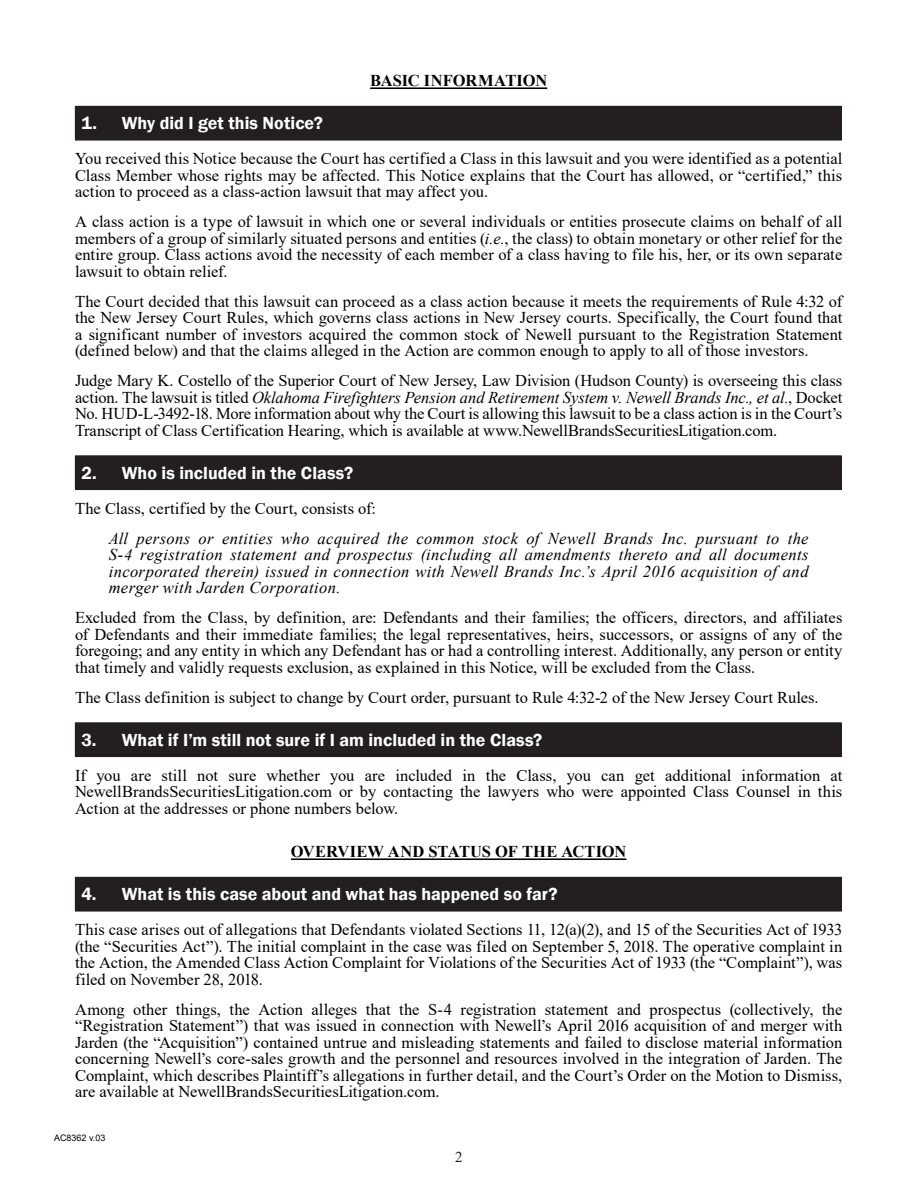
<style>
.page{position:relative;width:918px;height:1188px;background:#fff}
.page>*{position:absolute;margin:0;border:0;box-sizing:border-box;transform-origin:0 0}
.t1{font:600 18px "Franklin Gothic";color:#fff}
.Body_Copy{font:16.5px/16.5px "Times New Roman";color:#000;text-align:justify}
.Body_Copy-2{font:italic 16.5px/16.5px "Times New Roman";letter-spacing:.02em;color:#000;text-align:justify}
.Body_Copy-3{font:700 16.5px "Times New Roman";letter-spacing:-.005em;color:#000}
.t2{font:15px "Times New Roman";color:#231f20}
.t3{font:9px "Arial";color:#000}
.s1{font-style:italic}
</style>
<div class="page">
<hr style="left:370px;top:87px;width:177px;height:2px;background:#000">
<hr style="left:291px;top:858px;width:335px;height:2px;background:#000">
<div style="left:75px;top:106px;width:766px;height:34px;background:#231f20"></div>
<hr style="left:75px;top:106px;width:767px;height:1px;background:#231f20">
<hr style="left:841px;top:107px;width:1px;height:33px;background:#231f20">
<hr style="left:75px;top:140px;width:767px;height:1px;background:#231f20">
<div style="left:75px;top:456px;width:766px;height:34px;background:#231f20"></div>
<hr style="left:75px;top:455px;width:767px;height:1px;background:#231f20">
<hr style="left:841px;top:456px;width:1px;height:33px;background:#231f20">
<hr style="left:75px;top:489px;width:767px;height:1px;background:#231f20">
<div style="left:75px;top:723px;width:766px;height:34px;background:#231f20"></div>
<hr style="left:75px;top:722px;width:767px;height:1px;background:#231f20">
<hr style="left:841px;top:723px;width:1px;height:33px;background:#231f20">
<hr style="left:75px;top:756px;width:767px;height:1px;background:#231f20">
<div style="left:75px;top:877px;width:766px;height:34px;background:#231f20"></div>
<hr style="left:75px;top:877px;width:767px;height:1px;background:#231f20">
<hr style="left:841px;top:878px;width:1px;height:33px;background:#231f20">
<hr style="left:75px;top:911px;width:767px;height:1px;background:#231f20">
<p class="Body_Copy-3" style="left:370px;top:69px;width:179px">BASIC INFORMATION</p>
<p class="t1" style="left:81px;top:112px;width:243px">1. Why did I get this Notice?</p>
<p class="Body_Copy" style="left:75px;top:150px;width:769px">You received this Notice because the Court has certified a Class in this lawsuit and you were identified as a potential Class Member whose rights may be affected. This Notice explains that the Court has allowed, or “certified,” this action to proceed as a class-action lawsuit that may affect you.</p>
<p class="Body_Copy" style="left:75px;top:213px;width:769px">A class action is a type of lawsuit in which one or several individuals or entities prosecute claims on behalf of all members of a group of similarly situated persons and entities (<span class="s1">i.e.</span>, the class) to obtain monetary or other relief for the entire group. Class actions avoid the necessity of each member of a class having to file his, her, or its own separate lawsuit to obtain relief.</p>
<p class="Body_Copy" style="left:75px;top:293px;width:769px">The Court decided that this lawsuit can proceed as a class action because it meets the requirements of Rule 4:32 of the New Jersey Court Rules, which governs class actions in New Jersey courts. Specifically, the Court found that a significant number of investors acquired the common stock of Newell pursuant to the Registration Statement (defined below) and that the claims alleged in the Action are common enough to apply to all of those investors.</p>
<p class="Body_Copy" style="left:75px;top:372px;width:769px">Judge Mary K. Costello of the Superior Court of New Jersey, Law Division (Hudson County) is overseeing this class action. The lawsuit is titled <span class="s1">Oklahoma Firefighters Pension and Retirement System v. Newell Brands Inc., et al.</span>, Docket No. HUD-L-3492-18. More information about why the Court is allowing this lawsuit to be a class action is in the Court’s Transcript of Class Certification Hearing, which is available at www.NewellBrandsSecuritiesLitigation.com.</p>
<p class="t1" style="left:81px;top:462px;width:273px">2. Who is included in the Class?</p>
<p class="Body_Copy" style="left:75px;top:500px;width:303px">The Class, certified by the Court, consists of:</p>
<p class="Body_Copy-2" style="left:109px;top:530px;width:701px">All persons or entities who acquired the common stock of Newell Brands Inc. pursuant to the S-4 registration statement and prospectus (including all amendments thereto and all documents incorporated therein) issued in connection with Newell Brands Inc.’s April 2016 acquisition of and merger with Jarden Corporation.</p>
<p class="Body_Copy" style="left:75px;top:609px;width:769px">Excluded from the Class, by definition, are: Defendants and their families; the officers, directors, and affiliates of Defendants and their immediate families; the legal representatives, heirs, successors, or assigns of any of the foregoing; and any entity in which any Defendant has or had a controlling interest. Additionally, any person or entity that timely and validly requests exclusion, as explained in this Notice, will be excluded from the Class.</p>
<p class="Body_Copy" style="left:75px;top:689px;width:745px">The Class definition is subject to change by Court order, pursuant to Rule 4:32-2 of the New Jersey Court Rules.</p>
<p class="t1" style="left:81px;top:729px;width:463px">3. What if I’m still not sure if I am included in the Class?</p>
<p class="Body_Copy" style="left:75px;top:767px;width:769px">If you are still not sure whether you are included in the Class, you can get additional information at NewellBrandsSecuritiesLitigation.com or by contacting the lawyers who were appointed Class Counsel in this Action at the addresses or phone numbers below.</p>
<p class="Body_Copy-3" style="left:291px;top:840px;width:337px">OVERVIEW AND STATUS OF THE ACTION</p>
<p class="t1" style="left:81px;top:883px;width:478px">4. What is this case about and what has happened so far?</p>
<p class="Body_Copy" style="left:75px;top:921px;width:769px">This case arises out of allegations that Defendants violated Sections 11, 12(a)(2), and 15 of the Securities Act of 1933 (the “Securities Act”). The initial complaint in the case was filed on September 5, 2018. The operative complaint in the Action, the Amended Class Action Complaint for Violations of the Securities Act of 1933 (the “Complaint”), was filed on November 28, 2018.</p>
<p class="Body_Copy" style="left:75px;top:1001px;width:769px">Among other things, the Action alleges that the S-4 registration statement and prospectus (collectively, the “Registration Statement”) that was issued in connection with Newell’s April 2016 acquisition of and merger with Jarden (the “Acquisition”) contained untrue and misleading statements and failed to disclose material information concerning Newell’s core-sales growth and the personnel and resources involved in the integration of Jarden. The Complaint, which describes Plaintiff’s allegations in further detail, and the Court’s Order on the Motion to Dismiss, are available at NewellBrandsSecuritiesLitigation.com.</p>
<p class="t3" style="left:54px;top:1131px;width:53px">AC8362 v.03</p>
<p class="t2" style="left:455px;top:1146px;width:9px">2</p>
</div>
